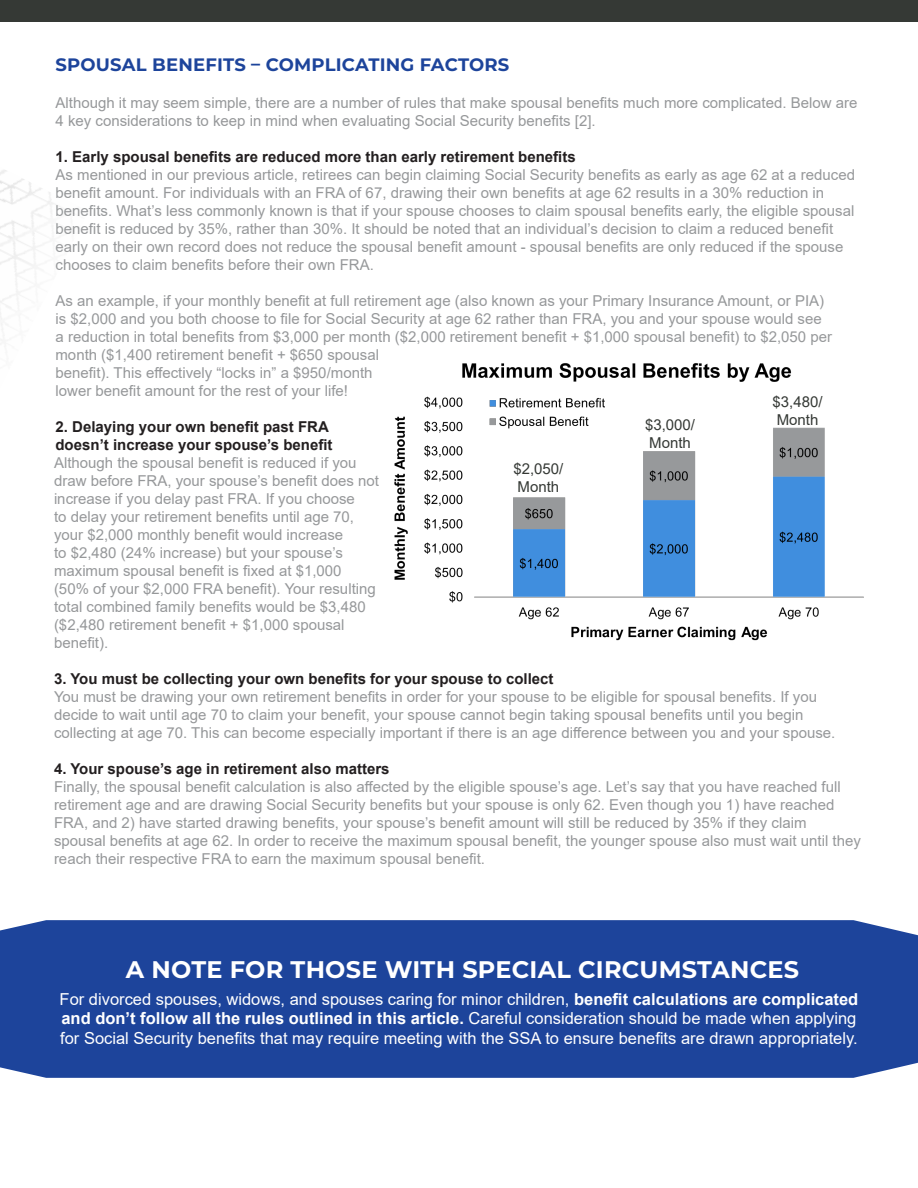
<style>
.page{position:relative;width:918px;height:1188px;background:#fff}
.page>*{position:absolute;margin:0;border:0;box-sizing:border-box;transform-origin:0 0}
.t1{font:700 24px "Montserrat";letter-spacing:.01em;color:#fff}
.Blue_Headers{font:700 18px "Montserrat";letter-spacing:.01em;color:#1d449b}
.t2{font:16.5px/19.8px "Arial";color:#fff;text-align:justify}
.Blue_Text_Main{font:15px/18px "Arial";color:#96989a}
.Blue_Text_Main-2{font:700 15px/18px "Arial";color:#231f20}
.Blue_Text_Main-3{font:15px "Arial";color:#353935}
.s1{color:#959799}
.s2{font-weight:700}
</style>
<div class="page">
<div style="left:0;top:0;width:918px;height:22px;background:#353935"></div>
<div style="left:0;top:920px;width:918px;height:158px;background:#1d449b"></div>
<img style="left:0;top:170px;width:50px;height:24px">
<img style="left:394px;top:363px;width:470px;height:278px">
<p class="Blue_Headers" style="left:56px;top:52px;width:455px">SPOUSAL BENEFITS – COMPLICATING FACTORS</p>
<p class="Blue_Text_Main" style="left:56px;top:94px;width:803px">Although it may seem simple, there are a number of rules that make spousal benefits much more complicated. Below are<br>4 key considerations to keep in mind when evaluating Social Security benefits [2].</p>
<p class="Blue_Text_Main-2" style="left:56px;top:148px;width:522px">1. Early spousal benefits are reduced more than early retirement benefits</p>
<p class="Blue_Text_Main" style="left:56px;top:166px;width:801px">As mentioned in our previous article, retirees can begin claiming Social Security benefits as early as age 62 at a reduced benefit amount. For individuals with an FRA of 67, drawing their own benefits at age 62 results in a 30% reduction in benefits. What’s less commonly known is that if your spouse chooses to claim spousal benefits early, the eligible spousal benefit is reduced by 35%, rather than 30%. It should be noted that an individual’s decision to claim a reduced benefit early on their own record does not reduce the spousal benefit amount - spousal benefits are only reduced if the spouse chooses to claim benefits before their own FRA.</p>
<p class="Blue_Text_Main" style="left:56px;top:292px;width:778px">As an example, if your monthly benefit at full retirement age (also known as your Primary Insurance Amount, or PIA) is $2,000 and you both choose to file for Social Security at age 62 rather than FRA, you and your spouse would see a reduction in total benefits from $3,000 per month ($2,000 retirement benefit + $1,000 spousal benefit) to $2,050 per month ($1,400 retirement benefit + $650 spousal<br>benefit). This effectively “locks in” a $950/month<br>lower benefit amount for the rest of your life!</p>
<p class="Blue_Text_Main-2" style="left:56px;top:418px;width:279px">2. Delaying your own benefit past FRA doesn’t increase your spouse’s benefit</p>
<p class="Blue_Text_Main" style="left:54px;top:454px;width:326px">Although the spousal benefit is reduced if you draw before FRA, your spouse’s benefit does not increase if you delay past FRA. If you choose<br>to delay your retirement benefits until age 70, your $2,000 monthly benefit would increase<br>to $2,480 (24% increase) but your spouse’s maximum spousal benefit is fixed at $1,000 (50% of your $2,000 FRA benefit). Your resulting total combined family benefits would be $3,480 ($2,480 retirement benefit + $1,000 spousal benefit).</p>
<p class="Blue_Text_Main-2" style="left:54px;top:670px;width:501px">3. You must be collecting your own benefits for your spouse to collect</p>
<p class="Blue_Text_Main" style="left:54px;top:688px;width:783px">You must be drawing your own retirement benefits in order for your spouse to be eligible for spousal benefits. If you decide to wait until age 70 to claim your benefit, your spouse cannot begin taking spousal benefits until you begin collecting at age 70. This can become especially important if there is an age difference between you and your spouse.</p>
<p class="Blue_Text_Main-2" style="left:54px;top:760px;width:337px">4. Your spouse’s age in retirement also matters</p>
<p class="Blue_Text_Main" style="left:54px;top:778px;width:809px">Finally, the spousal benefit calculation is also affected by the eligible spouse’s age. Let’s say that you have reached full retirement age and are drawing Social Security benefits but your spouse is only 62. Even though you 1) have reached FRA, and 2) have star<span class="s1">ted drawing benefits, your spouse’s benefit amount will still be reduced by 35% if they claim spousal benefits at age 62. In order to rec</span>eive the maximum spousal benefit, the younger spouse also must wait until they reach their respective FRA to earn the maximum spousal benefit.</p>
<p class="Blue_Text_Main-3" style="left:773px;top:391px;width:52px">$3,480/</p>
<p class="Blue_Text_Main-3" style="left:777px;top:409px;width:43px">Month</p>
<p class="Blue_Text_Main-3" style="left:645px;top:415px;width:52px">$3,000/</p>
<p class="Blue_Text_Main-3" style="left:649px;top:433px;width:43px">Month</p>
<p class="Blue_Text_Main-3" style="left:513px;top:459px;width:52px">$2,050/</p>
<p class="Blue_Text_Main-3" style="left:518px;top:477px;width:43px">Month</p>
<p class="t1" style="left:126px;top:952px;width:675px">A NOTE FOR THOSE WITH SPECIAL CIRCUMSTANCES</p>
<p class="t2" style="left:60px;top:989px;width:800px">For divorced spouses, widows, and spouses caring for minor children, <span class="s2">benefit calculations are complicated and don’t follow all the rules outlined in this article.</span> Careful consideration should be made when applying for Social Security benefits that may require meeting with the SSA to ensure benefits are drawn appropriately.</p>
</div>
